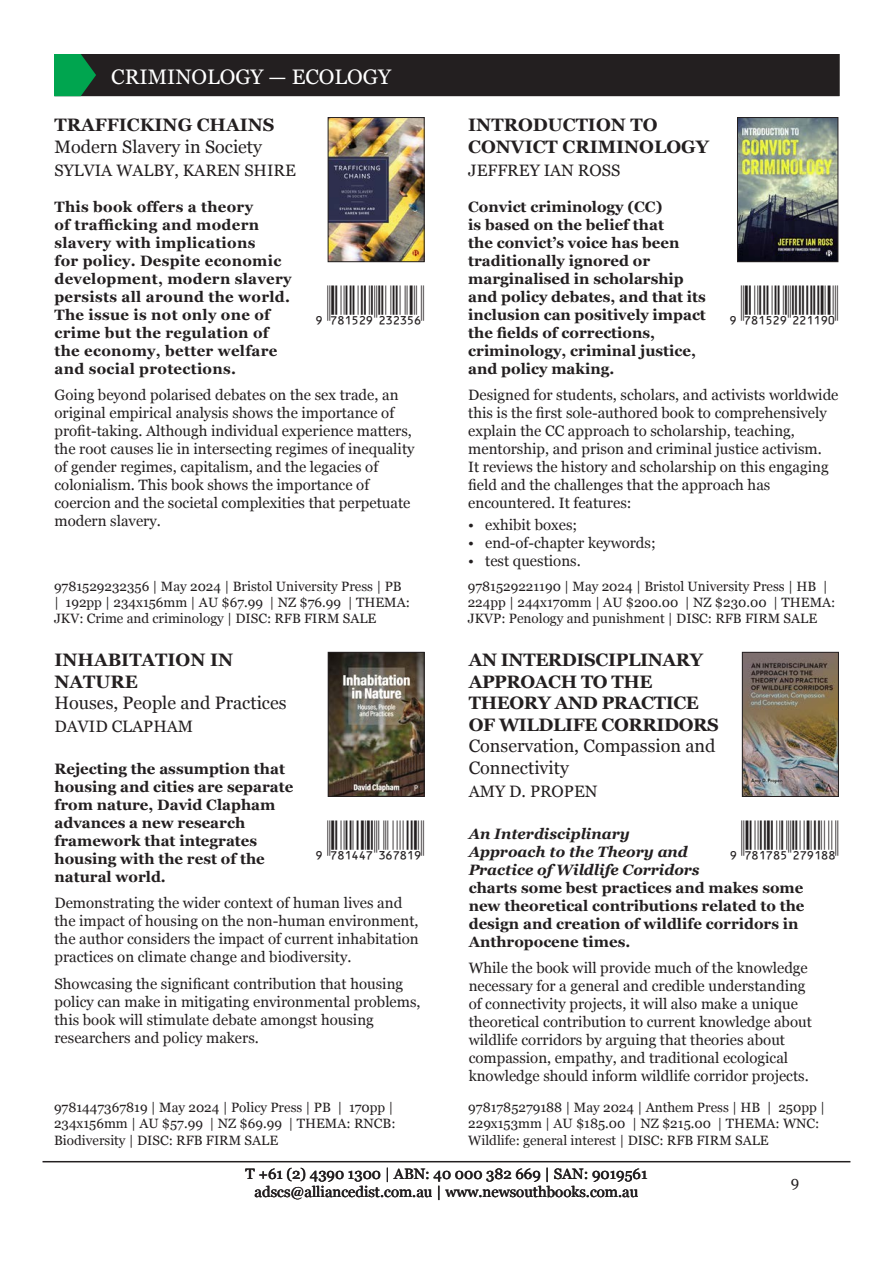
<style>
.page{position:relative;width:893px;height:1263px;background:#fff}
.page>*{position:absolute;margin:0;border:0;box-sizing:border-box;transform-origin:0 0}
.Barcode_style{font:39.3px "Ean Bwr P36 Tt";color:#231f20}
.t1{font:21px "Georgia";color:#fff}
.Subtitle_style{font:18px/21.6px "Georgia";color:#231f20}
.Title_style{font:700 18px/21.6px "Georgia";color:#231f20}
.Title_style-2{font:700 18px/21.6px "Georgia";letter-spacing:-.02em;color:#231f20}
.Contributors_Style{font:16.5px "Georgia";color:#231f20}
.Description_style{font:15px/18px "Georgia";color:#231f20}
.Contributors_Style-2{font:700 15px/18px "Georgia";color:#231f20}
.Description_style-2{font:700 15px/18px "Georgia";color:#231f20}
.Description_style-3{font:700 15px/18px "Georgia";letter-spacing:.02em;color:#231f20}
.Specification_style{font:13.5px/16.2px "Georgia";color:#231f20}
.s1{font-style:italic}
</style>
<div class="page">
<hr style="left:43px;top:1161px;width:807px;height:1px;background:#231f20">
<div style="left:55px;top:55px;width:784px;height:40px;background:#231f20"></div>
<div style="left:54px;top:54px;width:785px;height:42px;border:2px solid #231f20"></div>
<svg style="left:54px;top:54px;width:42px;height:42px"></svg>
<img style="left:330px;top:119px;width:92px;height:141px">
<div style="left:328px;top:117px;width:96px;height:145px;border:1px solid #231f20"></div>
<img style="left:739px;top:119px;width:97px;height:141px">
<div style="left:737px;top:117px;width:101px;height:145px;border:1px solid #231f20"></div>
<img style="left:330px;top:654px;width:92px;height:141px">
<div style="left:328px;top:652px;width:96px;height:145px;border:1px solid #231f20"></div>
<img style="left:744px;top:654px;width:93px;height:141px">
<div style="left:742px;top:652px;width:97px;height:145px;border:1px solid #231f20"></div>
<p class="t1" style="left:111px;top:61px;width:281px">CRIMINOLOGY — ECOLOGY</p>
<p class="Title_style" style="left:54px;top:113px;width:222px">TRAFFICKING CHAINS</p>
<p class="Subtitle_style" style="left:54px;top:135px;width:209px">Modern Slavery in Society</p>
<p class="Contributors_Style" style="left:54px;top:158px;width:243px">SYLVIA WALBY, KAREN SHIRE</p>
<p class="Description_style-3" style="left:54px;top:197px;width:239px">This book offers a theory<br>of trafficking and modern slavery with implications<br>for policy. Despite economic development, modern slavery persists all around the world.<br>The issue is not only one of crime but the regulation of the economy, better welfare and social protections.</p>
<p class="Description_style" style="left:54px;top:385px;width:362px">Going beyond polarised debates on the sex trade, an original empirical analysis shows the importance of profit-taking. Although individual experience matters, the root causes lie in intersecting regimes of inequality of gender regimes, capitalism, and the legacies of colonialism. This book shows the importance of coercion and the societal complexities that perpetuate modern slavery.</p>
<p class="Barcode_style" style="left:305px;top:285px;width:121px">,!7IB5C9-CDCDFG!</p>
<p class="Specification_style" style="left:54px;top:577px;width:357px">9781529232356 | May 2024 | Bristol University Press | PB | 192pp | 234x156mm | AU $67.99 | NZ $76.99 | THEMA:<br>JKV: Crime and criminology | DISC: RFB FIRM SALE</p>
<p class="Title_style" style="left:54px;top:648px;width:180px">INHABITATION IN<br>NATURE</p>
<p class="Subtitle_style" style="left:54px;top:691px;width:234px">Houses, People and Practices</p>
<p class="Contributors_Style" style="left:54px;top:714px;width:140px">DAVID CLAPHAM</p>
<p class="Contributors_Style-2" style="left:54px;top:759px;width:240px">Rejecting the assumption that housing and cities are separate from nature, David Clapham advances a new research framework that integrates housing with the rest of the natural world.</p>
<p class="Description_style" style="left:54px;top:894px;width:366px">Demonstrating the wider context of human lives and the impact of housing on the non-human environment, the author considers the impact of current inhabitation practices on climate change and biodiversity.</p>
<p class="Description_style" style="left:54px;top:974px;width:368px">Showcasing the significant contribution that housing policy can make in mitigating environmental problems, this book will stimulate debate amongst housing researchers and policy makers.</p>
<p class="Barcode_style" style="left:305px;top:820px;width:121px">,!7IB4E7-DGHIBJ!</p>
<p class="Specification_style" style="left:54px;top:1099px;width:343px">9781447367819 | May 2024 | Policy Press | PB | 170pp |<br>234x156mm | AU $57.99 | NZ $69.99 | THEMA: RNCB:<br>Biodiversity | DISC: RFB FIRM SALE</p>
<p class="Title_style" style="left:468px;top:113px;width:242px">INTRODUCTION TO<br>CONVICT CRIMINOLOGY</p>
<p class="Contributors_Style" style="left:468px;top:158px;width:154px">JEFFREY IAN ROSS</p>
<p class="Description_style-2" style="left:468px;top:197px;width:239px">Convict criminology (CC)<br>is based on the belief that<br>the convict’s voice has been traditionally ignored or marginalised in scholarship and policy debates, and that its inclusion can positively impact the fields of corrections, criminology, criminal justice, and policy making.</p>
<p class="Description_style" style="left:468px;top:385px;width:372px">Designed for students, scholars, and activists worldwide this is the first sole-authored book to comprehensively explain the CC approach to scholarship, teaching, mentorship, and prison and criminal justice activism.<br>It reviews the history and scholarship on this engaging field and the challenges that the approach has encountered. It features:</p>
<p class="Description_style" style="left:468px;top:516px;width:111px">• exhibit boxes;</p>
<p class="Description_style" style="left:468px;top:534px;width:189px">• end-of-chapter keywords;</p>
<p class="Description_style" style="left:468px;top:552px;width:114px">• test questions.</p>
<p class="Specification_style" style="left:468px;top:577px;width:369px">9781529221190 | May 2024 | Bristol University Press | HB |<br>224pp | 244x170mm | AU $200.00 | NZ $230.00 | THEMA:<br>JKVP: Penology and punishment | DISC: RFB FIRM SALE</p>
<p class="Barcode_style" style="left:719px;top:285px;width:121px">,!7IB5C9-CCBBJA!</p>
<p class="Title_style-2" style="left:469px;top:648px;width:252px">AN INTERDISCIPLINARY<br>APPROACH TO THE<br>THEORY AND PRACTICE<br>OF WILDLIFE CORRIDORS</p>
<p class="Subtitle_style" style="left:469px;top:734px;width:248px">Conservation, Compassion and<br>Connectivity</p>
<p class="Contributors_Style" style="left:469px;top:779px;width:130px">AMY D. PROPEN</p>
<p class="Contributors_Style-2" style="left:469px;top:824px;width:337px"><span class="s1">An Interdisciplinary<br>Approach to the Theory and<br>Practice of Wildlife Corridors<br></span>charts some best practices and makes some new theoretical contributions related to the design and creation of wildlife corridors in Anthropocene times.</p>
<p class="Description_style" style="left:469px;top:958px;width:345px">While the book will provide much of the knowledge necessary for a general and credible understanding of connectivity projects, it will also make a unique theoretical contribution to current knowledge about wildlife corridors by arguing that theories about compassion, empathy, and traditional ecological knowledge should inform wildlife corridor projects.</p>
<p class="Specification_style" style="left:468px;top:1099px;width:358px">9781785279188 | May 2024 | Anthem Press | HB | 250pp |<br>229x153mm | AU $185.00 | NZ $215.00 | THEMA: WNC:<br>Wildlife: general interest | DISC: RFB FIRM SALE</p>
<p class="Barcode_style" style="left:719px;top:820px;width:121px">,!7IB7I5-CHJBII!</p>
<p class="Description_style" style="left:245px;top:1164px;width:403px;text-align:center">T +61 (2) 4390 1300 | ABN: 40 000 382 669 | SAN: 9019561 adscs@alliancedist.com.au | www.newsouthbooks.com.au</p>
<p class="Description_style" style="left:791px;top:1172px;width:10px">9</p>
</div>
